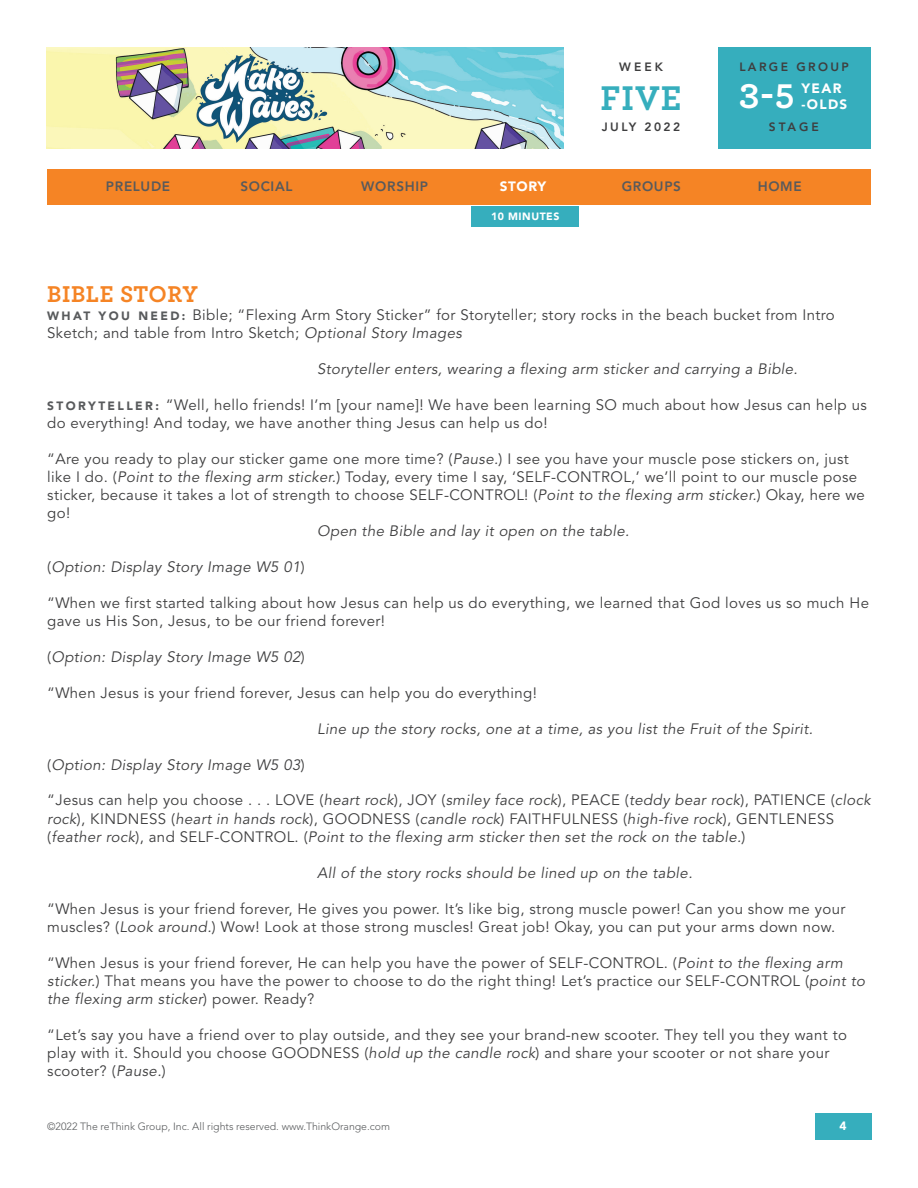
<style>
.page{position:relative;width:918px;height:1188px;background:#fff}
.page>*{position:absolute;margin:0;border:0;box-sizing:border-box;transform-origin:0 0}
.t1{font:700 36px "Archer Pro";color:#36aebd}
.t2{font:700 36px "Archer Pro";color:#fff}
.t3{font:700 24px "Archer Pro";letter-spacing:.025em;color:#f58425}
.t4{font:15px/18px "Avenir LT Std";letter-spacing:.025em;color:#3e3e3f}
.t5{font:italic 15px/18px "Avenir LT Std";letter-spacing:.025em;color:#3e3e3f}
.t6{font:800 13.5px "Avenir LT Std";letter-spacing:.05em;color:#585a5c}
.t7{font:900 13.5px/16.2px "Avenir LT Std";letter-spacing:.1em;color:#fff}
.t8{font:800 12px "Avenir LT Std";letter-spacing:.2em;color:#3e3e3f}
.t9{font:900 12px "Avenir LT Std";color:#fff}
.t10{font:300 10.5px "Avenir LT Std";color:#585a5c}
.t11{font:900 10.5px "Avenir LT Std";letter-spacing:.05em;color:#fff}
.s1{font-weight:900;font-size:12px;color:#585a5c}
.s2{font-style:italic}
.s3{font-style:normal}
</style>
<div class="page">
<img style="left:46px;top:47px;width:518px;height:102px">
<div style="left:717px;top:47px;width:154px;height:102px;background:#36aebd"></div>
<div style="left:471px;top:206px;width:108px;height:20px;background:#36aebd"></div>
<div style="left:47px;top:170px;width:824px;height:36px;background:#f58425"></div>
<div style="left:815px;top:1113px;width:57px;height:27px;background:#36aebd"></div>
<p class="t8" style="left:619px;top:59px;width:45px">WEEK</p>
<h1 class="t1" style="left:601px;top:69px;width:82px">FIVE</h1>
<p class="t8" style="left:602px;top:120px;width:80px">JULY 2022</p>
<p class="t8" style="left:739px;top:59px;width:111px">LARGE GROUP</p>
<h1 class="t2" style="left:739px;top:68px;width:57px">3-5</h1>
<p class="t7" style="left:802px;top:80px;width:47px">YEAR -OLDS</p>
<p class="t8" style="left:769px;top:120px;width:52px">STAGE</p>
<p class="t6" style="left:106px;top:178px;width:66px">PRELUDE</p>
<p class="t6" style="left:240px;top:178px;width:54px">SOCIAL</p>
<p class="t6" style="left:361px;top:178px;width:68px">WORSHIP</p>
<p class="t7" style="left:500px;top:178px;width:48px">STORY</p>
<p class="t6" style="left:622px;top:178px;width:61px">GROUPS</p>
<p class="t6" style="left:758px;top:178px;width:46px">HOME</p>
<p class="t11" style="left:491px;top:210px;width:70px">10 MINUTES</p>
<h2 class="t3" style="left:47px;top:275px;width:152px">BIBLE STORY</h2>
<p class="t4" style="left:47px;top:306px;width:789px"><span class="s1">W H AT Y O U N E E D :</span> Bible; “Flexing Arm Story Sticker” for Storyteller; story rocks in the beach bucket from Intro<br>Sketch; and table from Intro Sketch; <span class="s2">Optional Story Images</span></p>
<p class="t5" style="left:317px;top:360px;width:482px">Storyteller enters, wearing a flexing arm sticker and carrying a Bible.</p>
<p class="t4" style="left:47px;top:396px;width:821px"><span class="s1">S T O RY T E L L E R :</span> “Well, hello friends! I’m [your name]! We have been learning SO much about how Jesus can help us do everything! And today, we have another thing Jesus can help us do!</p>
<p class="t4" style="left:47px;top:450px;width:819px">“Are you ready to play our sticker game one more time? (<span class="s2">Pause.</span>) I see you have your muscle pose stickers on, just like I do. (<span class="s2">Point to the flexing arm sticker.</span>) Today, every time I say, ‘SELF-CONTROL,’ we’ll point to our muscle pose sticker, because it takes a lot of strength to choose SELF-CONTROL! (<span class="s2">Point to the flexing arm sticker.</span>) Okay, here we go!</p>
<p class="t5" style="left:317px;top:522px;width:313px">Open the Bible and lay it open on the table.</p>
<p class="t5" style="left:47px;top:558px;width:259px"><span class="s3">(</span>Option: Display Story Image W5 01<span class="s3">)</span></p>
<p class="t4" style="left:47px;top:594px;width:823px">“When we first started talking about how Jesus can help us do everything, we learned that God loves us so much He gave us His Son, Jesus, to be our friend forever!</p>
<p class="t5" style="left:47px;top:648px;width:259px"><span class="s3">(</span>Option: Display Story Image W5 02<span class="s3">)</span></p>
<p class="t4" style="left:47px;top:684px;width:491px">“When Jesus is your friend forever, Jesus can help you do everything!</p>
<p class="t5" style="left:317px;top:720px;width:497px">Line up the story rocks, one at a time, as you list the Fruit of the Spirit.</p>
<p class="t5" style="left:47px;top:756px;width:259px"><span class="s3">(</span>Option: Display Story Image W5 03<span class="s3">)</span></p>
<p class="t5" style="left:47px;top:792px;width:825px"><span class="s3">“Jesus can help you choose . . . LOVE (</span>heart rock<span class="s3">), JOY (</span>smiley face rock<span class="s3">), PEACE (</span>teddy bear rock<span class="s3">), PATIENCE (</span>clock rock<span class="s3">), KINDNESS (</span>heart in hands rock<span class="s3">), GOODNESS (</span>candle rock<span class="s3">) FAITHFULNESS (</span>high-five rock<span class="s3">), GENTLENESS (</span>feather rock<span class="s3">), and SELF-CONTROL. (</span>Point to the flexing arm sticker then set the rock on the table.<span class="s3">)</span></p>
<p class="t5" style="left:317px;top:864px;width:377px">All of the story rocks should be lined up on the table.</p>
<p class="t4" style="left:47px;top:900px;width:800px">“When Jesus is your friend forever, He gives you power. It’s like big, strong muscle power! Can you show me your muscles? (<span class="s2">Look around.</span>) Wow! Look at those strong muscles! Great job! Okay, you can put your arms down now.</p>
<p class="t4" style="left:47px;top:954px;width:819px">“When Jesus is your friend forever, He can help you have the power of SELF-CONTROL. (<span class="s2">Point to the flexing arm sticker.</span>) That means you have the power to choose to do the right thing! Let’s practice our SELF-CONTROL (<span class="s2">point to the flexing arm sticker</span>) power. Ready?</p>
<p class="t4" style="left:47px;top:1026px;width:801px">“Let’s say you have a friend over to play outside, and they see your brand-new scooter. They tell you they want to play with it. Should you choose GOODNESS (<span class="s2">hold up the candle rock</span>) and share your scooter or not share your scooter? (<span class="s2">Pause.</span>)</p>
<p class="t10" style="left:47px;top:1120px;width:344px">©2022 The reThink Group, Inc. All rights reserved. www.ThinkOrange.com</p>
<p class="t9" style="left:840px;top:1118px;width:9px">4</p>
</div>
